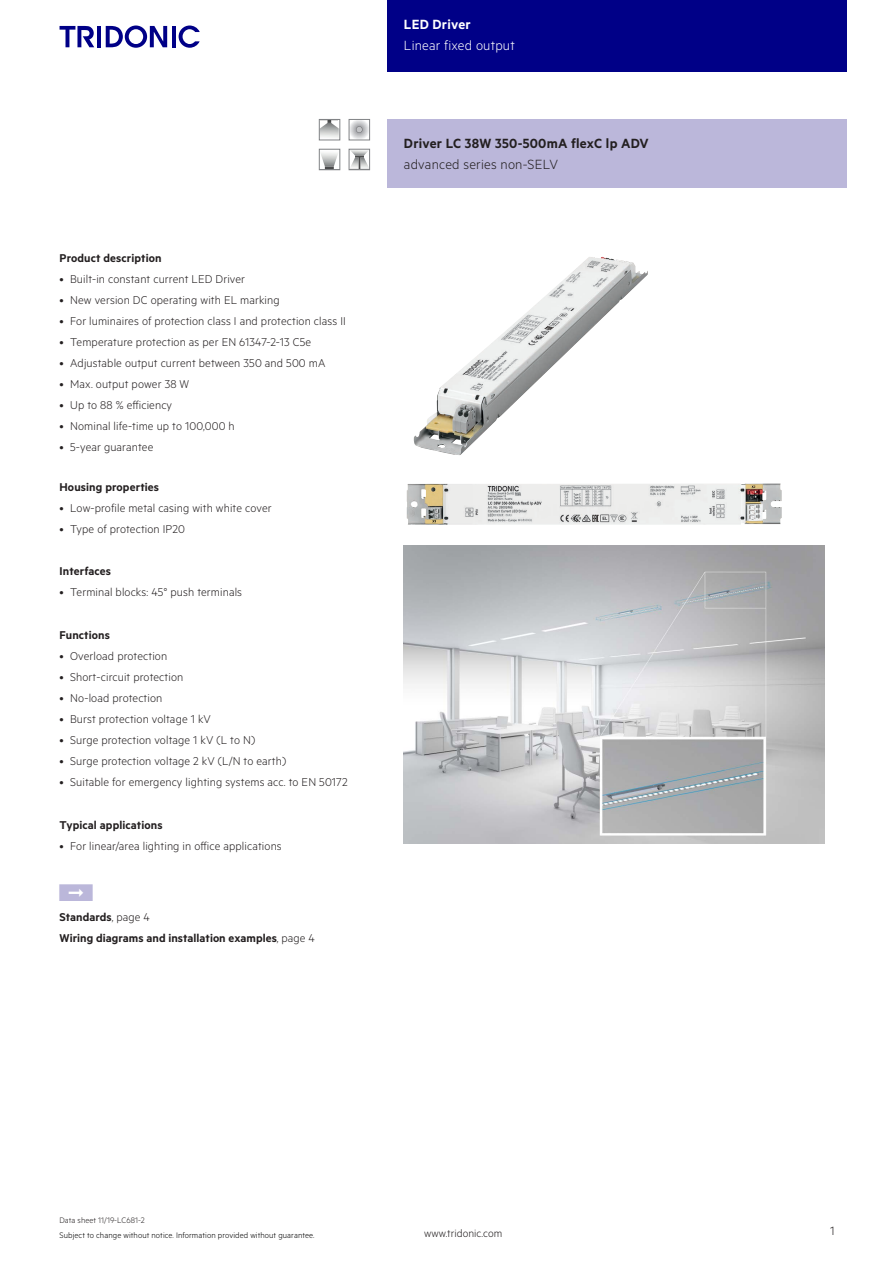
<style>
.page{position:relative;width:893px;height:1263px;background:#fff}
.page>*{position:absolute;margin:0;border:0;box-sizing:border-box;transform-origin:0 0}
.t1{font:15px "Tridonic Metric Print Semi";letter-spacing:.015em;color:#231f20}
.t2{font:15px "Tridonic Metric Print Light";letter-spacing:.015em;color:#231f20}
.t3{font:15px "Tridonic Metric Print Light";letter-spacing:.015em;color:#fff}
.t4{font:15px "Tridonic Metric Print Semi";letter-spacing:.015em;color:#fff}
.t5{font:13.5px "Tridonic Metric Print Light";color:#231f20}
.t6{font:12.75px "Tridonic Metric Print Light";letter-spacing:.01em;color:#231f20}
.t7{font:12.75px/21.3px "Tridonic Metric Print Semi";letter-spacing:.01em;color:#231f20}
.t8{font:12px "Tridonic Metric Print Light";letter-spacing:.005em;color:#231f20}
.t9{font:9px "Tridonic Metric Print Light";letter-spacing:.01em;color:#000}
.t10{font:9px "Tridonic Metric Print Light";letter-spacing:.005em;color:#231f20}
.s1{font-family:"Tridonic Metric Print Light"}
</style>
<div class="page">
<div style="left:387px;top:0;width:459px;height:72px;background:#000087"></div>
<hr style="left:97px;top:26px;width:4px;height:21px;background:#000087">
<svg style="left:106px;top:26px;width:61px;height:22px"></svg>
<hr style="left:172px;top:26px;width:3px;height:21px;background:#000087">
<svg style="left:179px;top:26px;width:21px;height:22px"></svg>
<svg style="left:60px;top:26px;width:34px;height:21px"></svg>
<div style="left:387px;top:119px;width:459px;height:68px;background:#bbb7da"></div>
<img style="left:414px;top:257px;width:234px;height:198px">
<img style="left:407px;top:483px;width:375px;height:42px">
<img style="left:404px;top:546px;width:421px;height:297px">
<svg style="left:321px;top:121px;width:17px;height:17px"></svg>
<div style="left:319px;top:119px;width:21px;height:21px;border:1px solid #808285"></div>
<svg style="left:321px;top:152px;width:17px;height:16px"></svg>
<div style="left:319px;top:149px;width:21px;height:21px;border:1px solid #808285"></div>
<div style="left:349px;top:119px;width:20px;height:21px;background:#f2f3f4;border-radius:50%"></div>
<div style="left:349px;top:120px;width:20px;height:20px;background:#f6f6f7;border-radius:50%"></div>
<div style="left:349px;top:120px;width:20px;height:19px;background:#f1f2f3;border-radius:50%"></div>
<div style="left:350px;top:120px;width:19px;height:19px;background:#ededee;border-radius:50%"></div>
<div style="left:350px;top:120px;width:18px;height:19px;background:#e6e7e9;border-radius:50%"></div>
<div style="left:350px;top:121px;width:18px;height:17px;background:#e1e2e4;border-radius:50%"></div>
<div style="left:351px;top:121px;width:17px;height:17px;background:#dedfe1;border-radius:50%"></div>
<div style="left:351px;top:121px;width:16px;height:17px;background:#dcdddf;border-radius:50%"></div>
<div style="left:351px;top:122px;width:16px;height:16px;background:#d7d8da;border-radius:50%"></div>
<div style="left:352px;top:122px;width:14px;height:15px;background:#cecfd1;border-radius:50%"></div>
<div style="left:352px;top:123px;width:14px;height:14px;background:#c9cacc;border-radius:50%"></div>
<div style="left:353px;top:123px;width:12px;height:13px;background:#c2c3c6;border-radius:50%"></div>
<div style="left:353px;top:124px;width:12px;height:11px;background:#bebfc1;border-radius:50%"></div>
<div style="left:354px;top:124px;width:11px;height:11px;background:#babbbe;border-radius:50%"></div>
<div style="left:354px;top:124px;width:10px;height:11px;background:#b6b7bb;border-radius:50%"></div>
<div style="left:354px;top:125px;width:10px;height:10px;background:#bebfc2;border-radius:50%"></div>
<div style="left:354px;top:125px;width:10px;height:9px;background:#b4b5b9;border-radius:50%"></div>
<div style="left:355px;top:125px;width:9px;height:9px;background:#b0b1b5;border-radius:50%"></div>
<div style="left:355px;top:125px;width:8px;height:9px;background:#b4b5b8;border-radius:50%"></div>
<div style="left:355px;top:126px;width:8px;height:7px;background:#b0b1b5;border-radius:50%"></div>
<div style="left:356px;top:126px;width:7px;height:7px;background:#8f9094;border-radius:50%"></div>
<svg style="left:356px;top:126px;width:6px;height:7px"></svg>
<div style="left:349px;top:119px;width:21px;height:21px;border:1px solid #808285"></div>
<svg style="left:351px;top:151px;width:17px;height:17px"></svg>
<div style="left:349px;top:149px;width:21px;height:21px;border:1px solid #808285"></div>
<p class="t7" style="left:60px;top:247px;width:104px">Product description</p>
<p class="t6" style="left:60px;top:271px;width:187px">• Built-in constant current LED Driver</p>
<p class="t6" style="left:60px;top:292px;width:222px">• New version DC operating with EL marking</p>
<p class="t6" style="left:60px;top:313px;width:288px">• For luminaires of protection class I and protection class II</p>
<p class="t6" style="left:60px;top:334px;width:253px">• Temperature protection as per EN 61347-2-13 C5e</p>
<p class="t6" style="left:60px;top:355px;width:267px">• Adjustable output current between 350 and 500 mA</p>
<p class="t6" style="left:60px;top:376px;width:131px">• Max. output power 38 W</p>
<p class="t6" style="left:60px;top:397px;width:114px">• Up to 88 % efficiency</p>
<p class="t6" style="left:60px;top:418px;width:177px">• Nominal life-time up to 100,000 h</p>
<p class="t6" style="left:60px;top:439px;width:95px">• 5-year guarantee</p>
<p class="t7" style="left:60px;top:476px;width:101px">Housing properties</p>
<p class="t6" style="left:60px;top:500px;width:214px">• Low-profile metal casing with white cover</p>
<p class="t6" style="left:60px;top:521px;width:127px">• Type of protection IP20</p>
<p class="t7" style="left:60px;top:560px;width:53px">Interfaces</p>
<p class="t6" style="left:60px;top:585px;width:184px">• Terminal blocks: 45° push terminals</p>
<p class="t7" style="left:60px;top:624px;width:52px">Functions</p>
<p class="t6" style="left:60px;top:649px;width:109px">• Overload protection</p>
<p class="t6" style="left:60px;top:670px;width:125px">• Short-circuit protection</p>
<p class="t6" style="left:60px;top:691px;width:104px">• No-load protection</p>
<p class="t6" style="left:60px;top:712px;width:153px">• Burst protection voltage 1 kV</p>
<p class="t6" style="left:60px;top:733px;width:197px">• Surge protection voltage 1 kV (L to N)</p>
<p class="t6" style="left:60px;top:754px;width:228px">• Surge protection voltage 2 kV (L/N to earth)</p>
<p class="t6" style="left:60px;top:775px;width:290px">• Suitable for emergency lighting systems acc. to EN 50172</p>
<p class="t7" style="left:60px;top:813px;width:105px">Typical applications</p>
<p class="t6" style="left:60px;top:838px;width:224px">• For linear/area lighting in office applications</p>
<p class="t7" style="left:60px;top:905px;width:257px">Standards<span class="s1">, page 4<br></span>Wiring diagrams and installation examples<span class="s1">, page 4</span></p>
<p class="t4" style="left:404px;top:15px;width:68px">LED Driver</p>
<p class="t3" style="left:404px;top:37px;width:112px">Linear fixed output</p>
<p class="t1" style="left:404px;top:134px;width:246px">Driver LC 38W 350-500mA flexC lp ADV</p>
<p class="t2" style="left:404px;top:156px;width:156px">advanced series non-SELV</p>
<p class="t10" style="left:60px;top:1215px;width:87px">Data sheet 11/19-LC681-2</p>
<p class="t9" style="left:60px;top:1229px;width:257px">Subject to change without notice. Information provided without guarantee.</p>
<p class="t8" style="left:424px;top:1227px;width:80px">www.tridonic.com</p>
<p class="t5" style="left:830px;top:1223px;width:6px">1</p>
</div>
